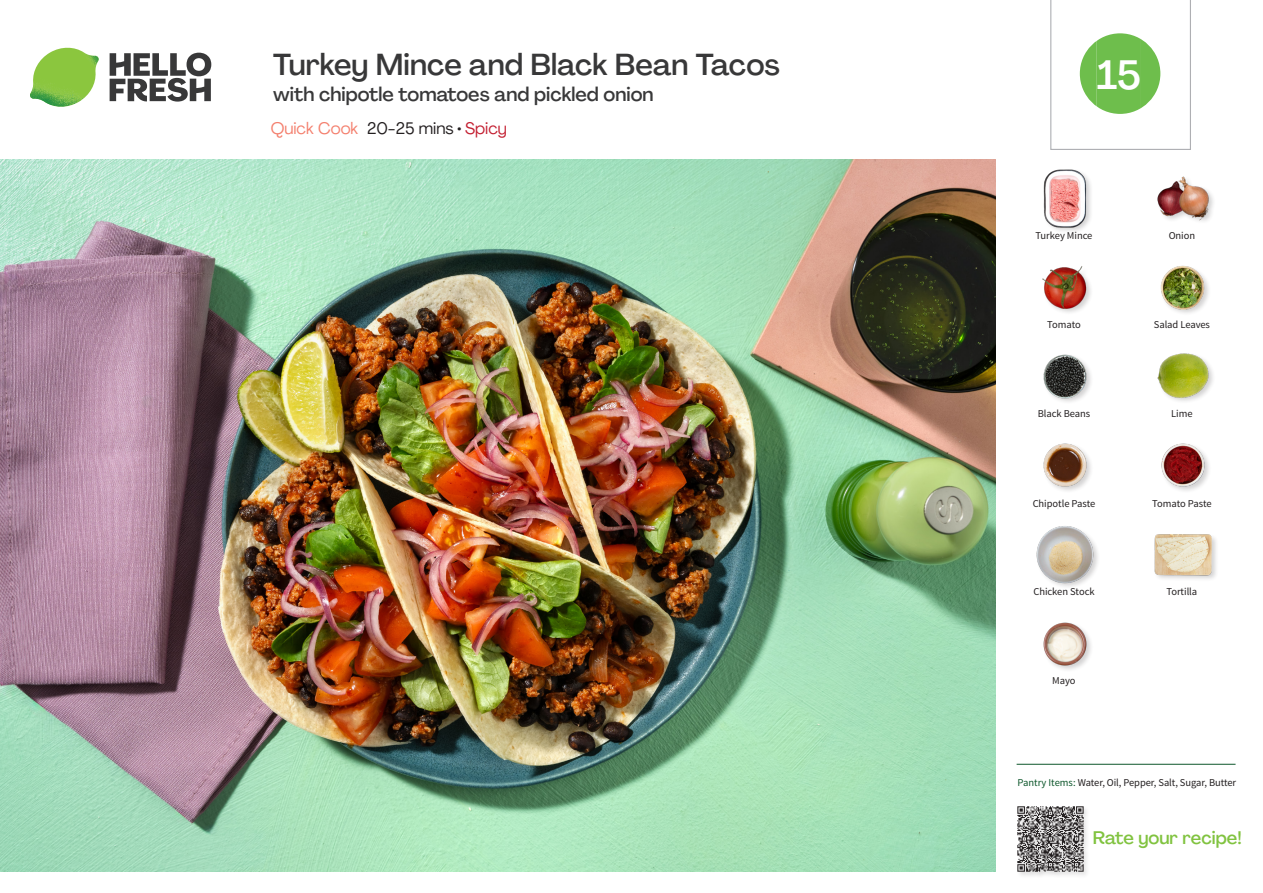
<style>
.page{position:relative;width:1263px;height:893px;background:#fff}
.page>*{position:absolute;margin:0;border:0;box-sizing:border-box;transform-origin:0 0}
._24_Recipe_Nr_Bag{font:500 40.5px "Agrandir";color:#fff}
._15_Titel_UK{font:500 30px "Agrandir";color:#383839}
._15_Titel_UK-2{font:500 19.5px "Agrandir";color:#383839}
.t1{font:500 18px "Agrandir";color:#81c340}
._02_Box_Type{font:16.5px "Agrandir";color:#231f20}
._18_FRONT_ingredient{font:10.5px "Source Sans Pro";letter-spacing:-.005em;color:#231f20}
.t2{font:10.5px "Source Sans Variable";letter-spacing:-.005em;color:#231f20}
.s1{color:#f4806e}
.s2{color:#c31f31}
.s3{font-family:"Source Sans Pro";color:#0e572c}
</style>
<div class="page">
<svg style="left:110px;top:53px;width:101px;height:49px"></svg>
<img style="left:30px;top:48px;width:69px;height:59px">
<img style="left:0;top:159px;width:995px;height:713px">
<hr style="left:1016px;top:764px;width:219px;height:1px;background:#0e572c">
<div style="left:1016px;top:805px;width:74px;height:74px;background:#f9f9f9"></div>
<img style="left:1017px;top:806px;width:69px;height:69px">
<div style="left:1156px;top:176px;width:60px;height:50px;background:#231f20;opacity:.2"></div>
<img style="left:1156px;top:176px;width:56px;height:50px">
<div style="left:1043px;top:169px;width:51px;height:65px;background:#231f20;opacity:.2"></div>
<img style="left:1043px;top:170px;width:51px;height:57px">
<img style="left:1160px;top:265px;width:49px;height:48px">
<img style="left:1042px;top:266px;width:49px;height:47px">
<img style="left:1157px;top:353px;width:55px;height:48px">
<img style="left:1043px;top:354px;width:48px;height:48px">
<img style="left:1161px;top:443px;width:48px;height:48px">
<img style="left:1043px;top:443px;width:48px;height:48px">
<div style="left:1154px;top:533px;width:65px;height:49px;background:#231f20;opacity:.2"></div>
<img style="left:1154px;top:533px;width:58px;height:49px">
<div style="left:1035px;top:525px;width:66px;height:65px;background:#231f20;opacity:.2"></div>
<img style="left:1036px;top:526px;width:58px;height:57px">
<img style="left:1043px;top:622px;width:48px;height:48px">
<svg style="left:1050px;top:0;width:141px;height:150px"></svg>
<p class="_15_Titel_UK" style="left:273px;top:46px;width:508px">Turkey Mince and Black Bean Tacos</p>
<p class="_15_Titel_UK-2" style="left:273px;top:82px;width:382px">with chipotle tomatoes and pickled onion</p>
<p class="_02_Box_Type" style="left:271px;top:118px;width:238px"><span class="s1">Quick Cook</span> 20-25 mins • <span class="s2">Spicy</span></p>
<p class="_24_Recipe_Nr_Bag" style="left:1097px;top:50px;width:46px">15</p>
<p class="_18_FRONT_ingredient" style="left:1035px;top:229px;width:58px">Turkey Mince</p>
<p class="_18_FRONT_ingredient" style="left:1169px;top:229px;width:28px">Onion</p>
<p class="_18_FRONT_ingredient" style="left:1047px;top:318px;width:35px">Tomato</p>
<p class="_18_FRONT_ingredient" style="left:1154px;top:318px;width:58px">Salad Leaves</p>
<p class="_18_FRONT_ingredient" style="left:1038px;top:407px;width:54px">Black Beans</p>
<p class="_18_FRONT_ingredient" style="left:1171px;top:407px;width:23px">Lime</p>
<p class="_18_FRONT_ingredient" style="left:1033px;top:496px;width:64px">Chipotle Paste</p>
<p class="_18_FRONT_ingredient" style="left:1152px;top:496px;width:61px">Tomato Paste</p>
<p class="_18_FRONT_ingredient" style="left:1033px;top:585px;width:63px">Chicken Stock</p>
<p class="_18_FRONT_ingredient" style="left:1166px;top:585px;width:32px">Tortilla</p>
<p class="_18_FRONT_ingredient" style="left:1052px;top:674px;width:25px">Mayo</p>
<p class="t2" style="left:1017px;top:776px;width:220px"><span class="s3">Pantry Items:</span> Water, Oil, Pepper, Salt, Sugar, Butter</p>
<h3 class="t1" style="left:1093px;top:827px;width:150px">Rate your recipe!</h3>
</div>
